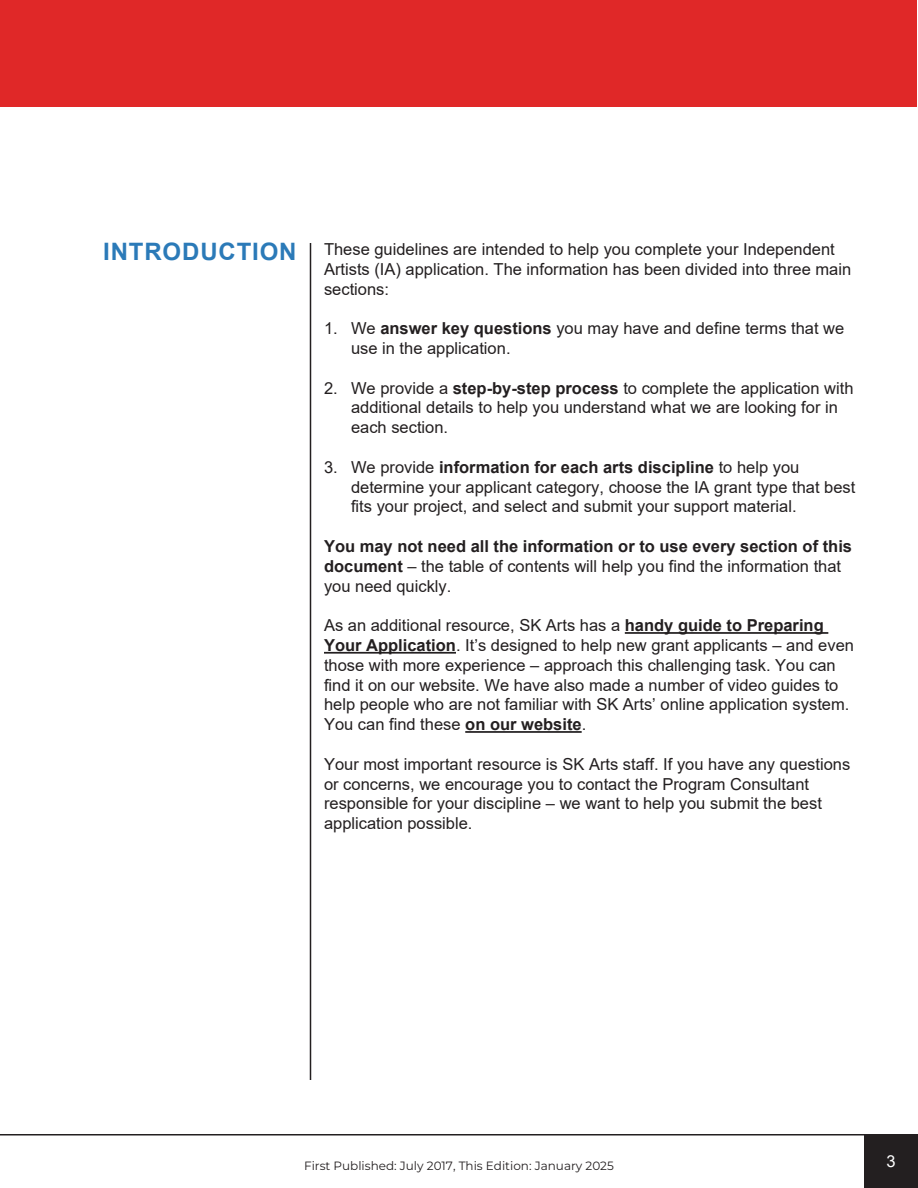
<style>
.page{position:relative;width:918px;height:1188px;background:#fff}
.page>*{position:absolute;margin:0;border:0;box-sizing:border-box;transform-origin:0 0}
.Section_Headings{font:700 24px "Arial";letter-spacing:.035em;color:#2b7ab8}
.Intro_Paragraph{font:16.5px/19.8px "Arial";color:#231f20}
.t1{font:16.5px "Arial";color:#fff}
.t2{font:100 12px "Montserrat";color:#231f20}
.s1{font-weight:700}
</style>
<div class="page">
<div style="left:1px;top:1px;width:916px;height:106px;background:#e02828"></div>
<hr style="left:0;top:1134px;width:918px;height:2px;background:#231f20">
<div style="left:864px;top:1134px;width:54px;height:54px;background:#231f20"></div>
<hr style="left:310px;top:243px;width:1px;height:837px;background:#231f20">
<hr style="left:625px;top:632px;width:203px;height:2px;background:#231f20">
<hr style="left:324px;top:652px;width:132px;height:2px;background:#231f20">
<hr style="left:465px;top:731px;width:117px;height:2px;background:#231f20">
<p class="Section_Headings" style="left:103px;top:235px;width:195px">INTRODUCTION</p>
<p class="Intro_Paragraph" style="left:324px;top:239px;width:529px">These guidelines are intended to help you complete your Independent<br>Artists (IA) application. The information has been divided into three main sections:</p>
<p class="Intro_Paragraph" style="left:351px;top:318px;width:495px;text-indent:-27px">1. We <span class="s1">answer key questions</span> you may have and define terms that we use in the application.</p>
<p class="Intro_Paragraph" style="left:351px;top:378px;width:504px;text-indent:-27px">2. We provide a <span class="s1">step-by-step process</span> to complete the application with additional details to help you understand what we are looking for in each section.</p>
<p class="Intro_Paragraph" style="left:351px;top:457px;width:506px;text-indent:-27px">3. We provide <span class="s1">information for each arts discipline</span> to help you determine your applicant category, choose the IA grant type that best fits your project, and select and submit your support material.</p>
<p class="Intro_Paragraph" style="left:324px;top:536px;width:530px"><span class="s1">You may not need all the information or to use every section of this document</span> – the table of contents will help you find the information that you need quickly.</p>
<p class="Intro_Paragraph" style="left:324px;top:615px;width:532px">As an additional resource, SK Arts has a <span class="s1">handy guide to Preparing Your Application</span>. It’s designed to help new grant applicants – and even those with more experience – approach this challenging task. You can find it on our website. We have also made a number of video guides to help people who are not familiar with SK Arts’ online application system.<br>You can find these <span class="s1">on our website</span>.</p>
<p class="Intro_Paragraph" style="left:324px;top:754px;width:528px">Your most important resource is SK Arts staff. If you have any questions or concerns, we encourage you to contact the Program Consultant responsible for your discipline – we want to help you submit the best application possible.</p>
<p class="t2" style="left:304px;top:1158px;width:311px">First Published: July 2017, This Edition: January 2025</p>
<p class="t1" style="left:886px;top:1150px;width:11px">3</p>
</div>
